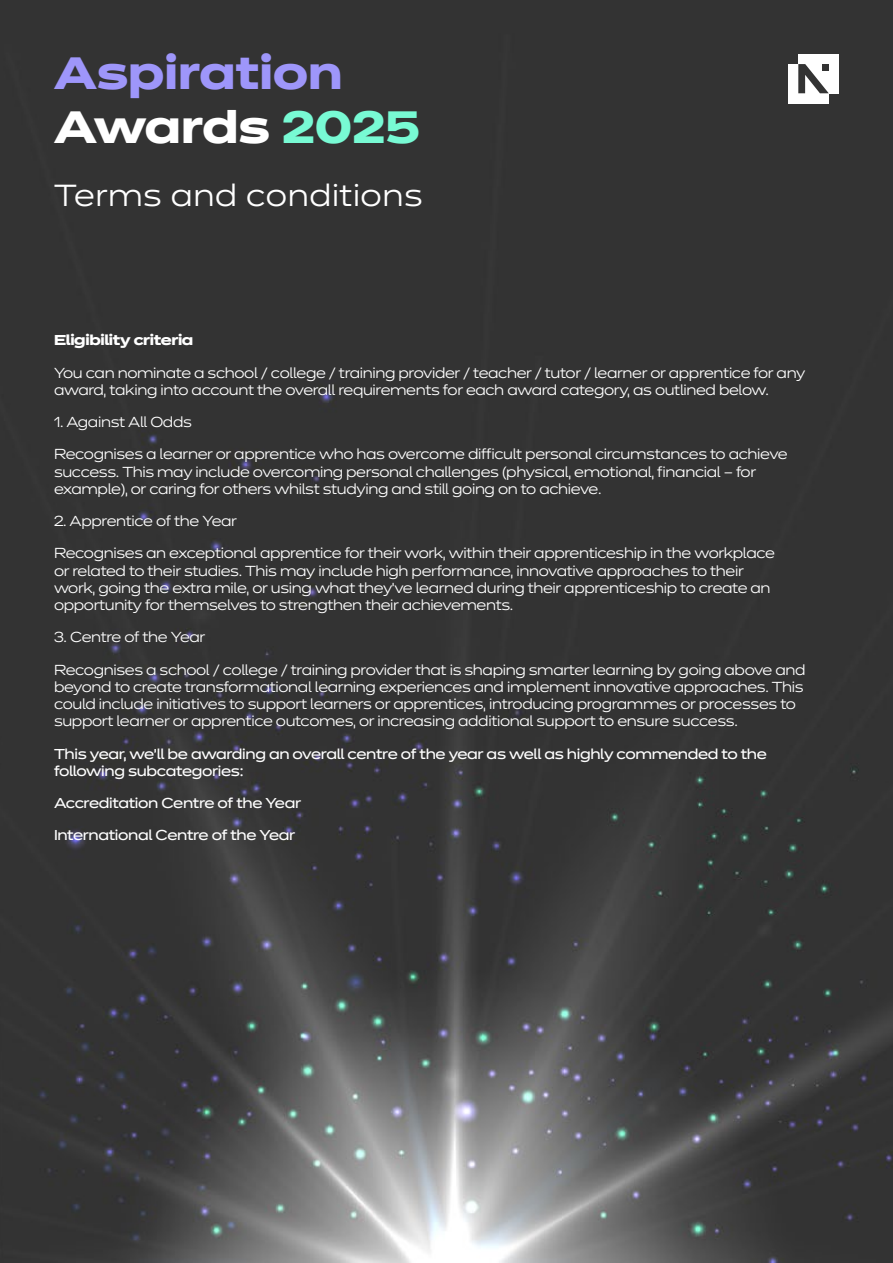
<style>
.page{position:relative;width:893px;height:1263px;background:#fff}
.page>*{position:absolute;margin:0;border:0;box-sizing:border-box;transform-origin:0 0}
.t1{font:700 45px/54px "Dinamit";color:#9e96fa}
.t2{font:300 30px "Dinamit";letter-spacing:.02em;color:#fff}
.t3{font:300 14.25px/17.2px "Dinamit";letter-spacing:-.025em;color:#fff}
.t4{font:14.25px/17.2px "Dinamit";letter-spacing:-.025em;color:#fff}
.t5{font:700 14.25px "Dinamit";letter-spacing:-.025em;color:#fff}
.s1{color:#fff}
.s2{color:#78fad4}
</style>
<div class="page">
<img style="left:0;top:0;width:893px;height:1263px">
<div style="left:788px;top:64px;width:41px;height:39px;background:#fff"></div>
<div style="left:798px;top:54px;width:41px;height:39px;background:#fff"></div>
<svg style="left:798px;top:64px;width:31px;height:29px"></svg>
<div style="left:822px;top:64px;width:7px;height:7px;background:#333"></div>
<h1 class="t1" style="left:54px;top:41px;width:367px">Aspiration<br><span class="s1">Awards</span> <span class="s2">2025</span></h1>
<h2 class="t2" style="left:54px;top:171px;width:370px">Terms and conditions</h2>
<p class="t5" style="left:54px;top:328px;width:141px">Eligibility criteria</p>
<p class="t3" style="left:54px;top:362px;width:753px">You can nominate a school / college / training provider / teacher / tutor / learner or apprentice for any award, taking into account the overall requirements for each award category, as outlined below.</p>
<p class="t3" style="left:54px;top:412px;width:139px">1. Against All Odds</p>
<p class="t3" style="left:54px;top:444px;width:735px">Recognises a learner or apprentice who has overcome difficult personal circumstances to achieve success. This may include overcoming personal challenges (physical, emotional, financial – for example), or caring for others whilst studying and still going on to achieve.</p>
<p class="t3" style="left:54px;top:511px;width:184px">2. Apprentice of the Year</p>
<p class="t3" style="left:54px;top:543px;width:723px">Recognises an exceptional apprentice for their work, within their apprenticeship in the workplace or related to their studies. This may include high performance, innovative approaches to their work, going the extra mile, or using what they’ve learned during their apprenticeship to create an opportunity for themselves to strengthen their achievements.</p>
<p class="t3" style="left:54px;top:627px;width:153px">3. Centre of the Year</p>
<p class="t3" style="left:54px;top:659px;width:753px">Recognises a school / college / training provider that is shaping smarter learning by going above and beyond to create transformational learning experiences and implement innovative approaches. This could include initiatives to support learners or apprentices, introducing programmes or processes to support learner or apprentice outcomes, or increasing additional support to ensure success.</p>
<p class="t4" style="left:54px;top:743px;width:714px">This year, we’ll be awarding an overall centre of the year as well as highly commended to the following subcategories:</p>
<p class="t4" style="left:54px;top:793px;width:249px">Accreditation Centre of the Year</p>
<p class="t4" style="left:54px;top:825px;width:243px">International Centre of the Year</p>
</div>
